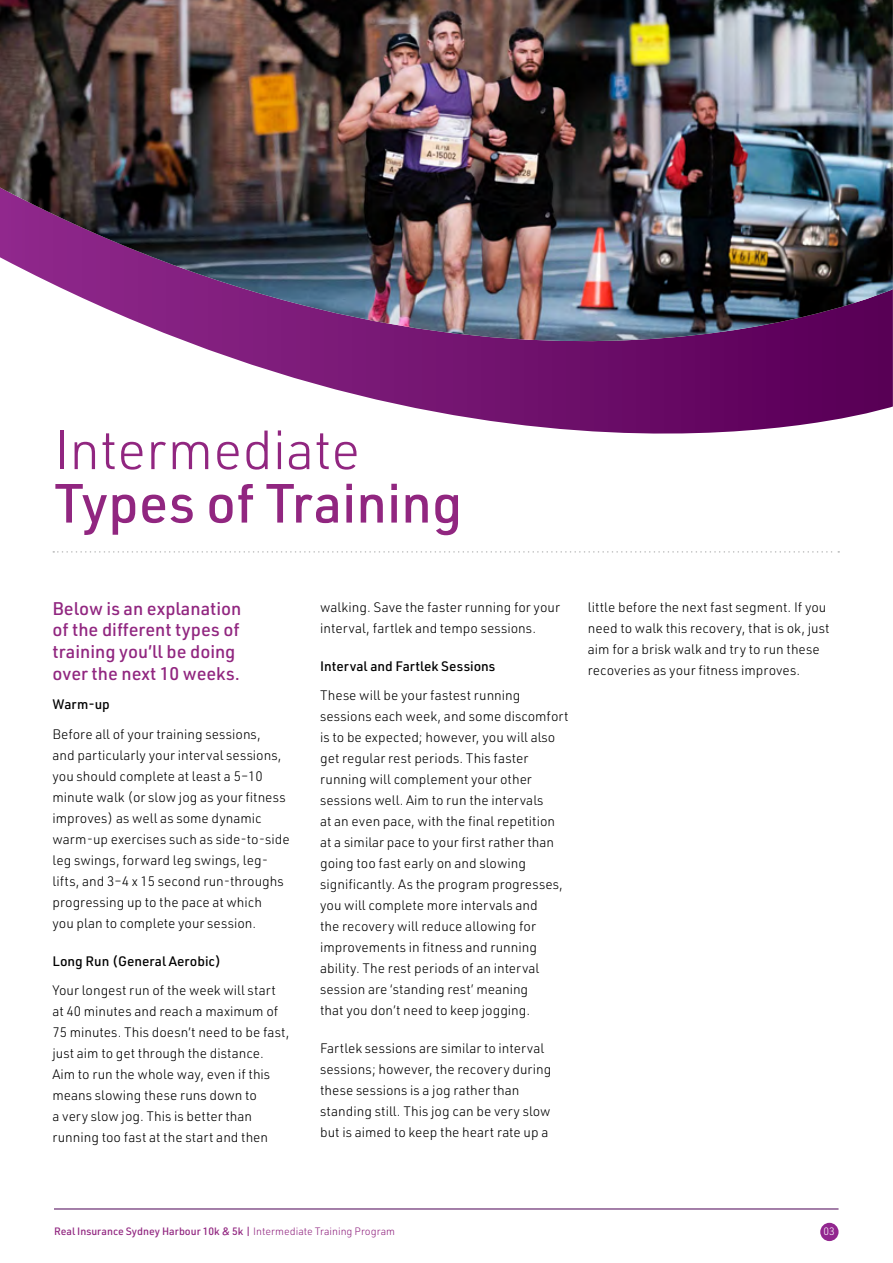
<style>
.page{position:relative;width:893px;height:1263px;background:#fff}
.page>*{position:absolute;margin:0;border:0;box-sizing:border-box;transform-origin:0 0}
.t1{font:500 54px "URWDIN";color:#912680}
.t2{font:300 54px "URWDIN";color:#912680}
.t3{font:500 18px/21.6px "URWDIN";color:#912680}
.t4{font:300 13.5px/21px "URWDIN";color:#000}
.t5{font:500 13.5px "URWDIN";color:#000}
.t6{font:500 10.5px "URWDIN";color:#912680}
.t7{font:300 10.5px "URWDIN";color:#fff}
.s1{font-weight:300}
</style>
<div class="page">
<div style="left:820px;top:1223px;width:18px;height:18px;background:#92278f;border-radius:50%"></div>
<hr style="left:54px;top:1209px;width:784px;height:1px;background:#4a0053">
<svg style="left:53px;top:551px;width:786px;height:2px"></svg>
<svg style="left:191px;top:343px;width:702px;height:91px"></svg>
<img style="left:0;top:0;width:893px;height:343px">
<h1 class="t2" style="left:54px;top:415px;width:308px">Intermediate</h1>
<h1 class="t1" style="left:54px;top:467px;width:410px">Types of Training</h1>
<h2 class="t3" style="left:52px;top:597px;width:190px">Below is an explanation of the different types of training you’ll be doing over the next 10 weeks.</h2>
<p class="t5" style="left:52px;top:695px;width:59px">Warm-up</p>
<p class="t4" style="left:52px;top:723px;width:239px">Before all of your training sessions,<br>and particularly your interval sessions, you should complete at least a 5–10 minute walk (or slow jog as your fitness improves) as well as some dynamic warm-up exercises such as side-to-side leg swings, forward leg swings, leg&shy;lifts, and 3–4 x 15 second run-throughs progressing up to the pace at which<br>you plan to complete your session.</p>
<p class="t5" style="left:52px;top:952px;width:170px">Long Run (General Aerobic)</p>
<p class="t4" style="left:52px;top:979px;width:239px">Your longest run of the week will start at 40 minutes and reach a maximum of 75 minutes. This doesn’t need to be fast, just aim to get through the distance.<br>Aim to run the whole way, even if this means slowing these runs down to<br>a very slow jog. This is better than running too fast at the start and then</p>
<p class="t4" style="left:320px;top:596px;width:241px">walking. Save the faster running for your interval, fartlek and tempo sessions.</p>
<p class="t5" style="left:320px;top:657px;width:177px">Interval and Fartlek Sessions</p>
<p class="t4" style="left:320px;top:684px;width:250px">These will be your fastest running sessions each week, and some discomfort is to be expected; however, you will also get regular rest periods. This faster running will complement your other sessions well. Aim to run the intervals<br>at an even pace, with the final repetition at a similar pace to your first rather than going too fast early on and slowing significantly. As the program progresses, you will complete more intervals and<br>the recovery will reduce allowing for improvements in fitness and running ability. The rest periods of an interval session are ‘standing rest’ meaning<br>that you don’t need to keep jogging.</p>
<p class="t4" style="left:320px;top:1037px;width:233px">Fartlek sessions are similar to interval sessions; however, the recovery during these sessions is a jog rather than standing still. This jog can be very slow but is aimed to keep the heart rate up a</p>
<p class="t4" style="left:588px;top:596px;width:243px">little before the next fast segment. If you need to walk this recovery, that is ok, just aim for a brisk walk and try to run these recoveries as your fitness improves.</p>
<p class="t6" style="left:54px;top:1224px;width:343px">Real Insurance Sydney Harbour 10k &amp; 5k | <span class="s1">Intermediate Training Program</span></p>
<p class="t7" style="left:823px;top:1225px;width:13px">03</p>
</div>
